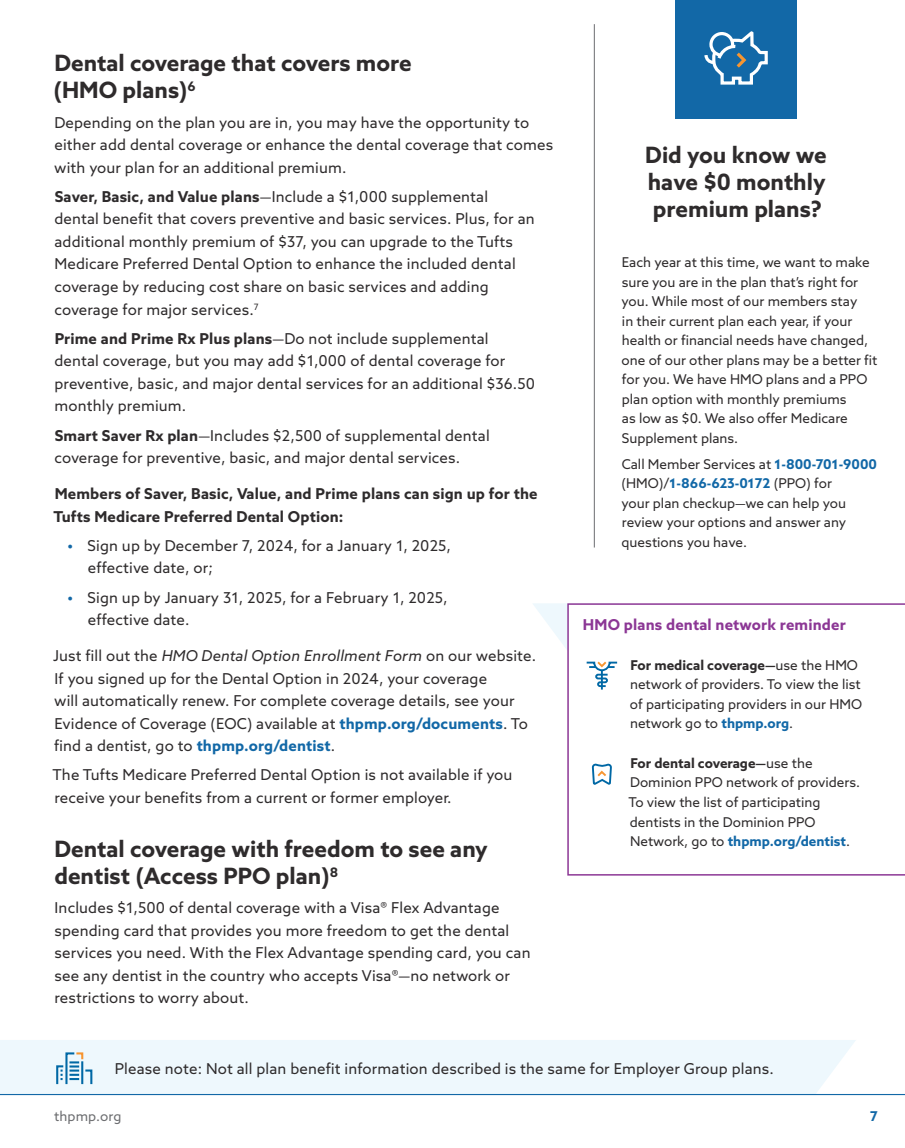
<style>
.page{position:relative;width:905px;height:1148px;background:#fff}
.page>*{position:absolute;margin:0;border:0;box-sizing:border-box;transform-origin:0 0}
.t1{font:700 22.5px/27px "Point 32 Health Sans";color:#2e2b2c}
.Body{font:15px/22.5px "Point 32 Health Sans";letter-spacing:.01em;color:#2e2b2c}
.t2{font:700 15px/22.5px "Point 32 Health Sans";letter-spacing:.01em;color:#2e2b2c}
.t3{font:700 15px "Point 32 Health Sans";letter-spacing:.01em;color:#8c3795}
.Body__Sidebar{font:13.5px/19.5px "Point 32 Health Sans";color:#2e2b2c}
.t4{font:13.5px "Point 32 Health Sans";letter-spacing:.01em;color:#6c6d70}
.t5{font:700 13.5px "Point 32 Health Sans";color:#1268a7}
.s1{font-weight:700}
.s2{font-weight:700;color:#1268a7}
.s3{font-style:italic}
</style>
<div class="page">
<div style="left:675px;top:0;width:121px;height:119px;background:#1268a7"></div>
<svg style="left:704px;top:31px;width:64px;height:54px"></svg>
<div style="left:0;top:1040px;width:856px;height:54px;background:#eef8fd"></div>
<svg style="left:55px;top:1051px;width:38px;height:35px"></svg>
<svg style="left:567px;top:603px;width:337px;height:272px"></svg>
<svg style="left:533px;top:603px;width:86px;height:86px"></svg>
<svg style="left:592px;top:764px;width:20px;height:22px"></svg>
<hr style="left:594px;top:24px;width:1px;height:523px;background:#6c6d70">
<hr style="left:0;top:1094px;width:904px;height:1px;background:#1268a7">
<h2 class="t1" style="left:54px;top:49px;width:359px">Dental coverage that covers more (HMO plans)<sup>6</sup></h2>
<p class="Body" style="left:54px;top:111px;width:500px">Depending on the plan you are in, you may have the opportunity to either add dental coverage or enhance the dental coverage that comes with your plan for an additional premium.</p>
<p class="Body" style="left:54px;top:185px;width:482px"><span class="s1">Saver, Basic, and Value plans</span>—Include a $1,000 supplemental dental benefit that covers preventive and basic services. Plus, for an additional monthly premium of $37, you can upgrade to the Tufts Medicare Preferred Dental Option to enhance the included dental coverage by reducing cost share on basic services and adding coverage for major services.<sup>7</sup></p>
<p class="Body" style="left:54px;top:327px;width:482px"><span class="s1">Prime and Prime Rx Plus plans</span>—Do not include supplemental dental coverage, but you may add $1,000 of dental coverage for preventive, basic, and major dental services for an additional $36.50 monthly premium.</p>
<p class="Body" style="left:54px;top:424px;width:437px"><span class="s1">Smart Saver Rx plan</span>—Includes $2,500 of supplemental dental coverage for preventive, basic, and major dental services.</p>
<h3 class="t2" style="left:53px;top:482px;width:485px">Members of Saver, Basic, Value, and Prime plans can sign up for the<br>Tufts Medicare Preferred Dental Option:</h3>
<p class="Body" style="left:88px;top:534px;width:365px;text-indent:-20px"><span class="s2">•</span> Sign up by December 7, 2024, for a January 1, 2025, effective date, or;</p>
<p class="Body" style="left:88px;top:586px;width:361px;text-indent:-20px"><span class="s2">•</span> Sign up by January 31, 2025, for a February 1, 2025, effective date.</p>
<p class="Body" style="left:53px;top:644px;width:484px">Just fill out the <span class="s3">HMO Dental Option Enrollment Form</span> on our website.<br>If you signed up for the Dental Option in 2024, your coverage<br>will automatically renew. For complete coverage details, see your Evidence of Coverage (EOC) available at <span class="s2">thpmp.org/documents</span>. To find a dentist, go to <span class="s2">thpmp.org/dentist</span>.</p>
<p class="Body" style="left:52px;top:763px;width:461px">The Tufts Medicare Preferred Dental Option is not available if you receive your benefits from a current or former employer.</p>
<h2 class="t1" style="left:54px;top:835px;width:435px">Dental coverage with freedom to see any dentist (Access PPO plan)<sup>8</sup></h2>
<p class="Body" style="left:54px;top:896px;width:477px">Includes $1,500 of dental coverage with a Visa® Flex Advantage spending card that provides you more freedom to get the dental services you need. With the Flex Advantage spending card, you can see any dentist in the country who accepts Visa®—no network or restrictions to worry about.</p>
<h2 class="t1" style="left:645px;top:141px;width:183px;text-align:justify">Did you know we have $0 monthly premium plans?</h2>
<p class="Body__Sidebar" style="left:621px;top:252px;width:257px">Each year at this time, we want to make sure you are in the plan that’s right for you. While most of our members stay<br>in their current plan each year, if your health or financial needs have changed, one of our other plans may be a better fit for you. We have HMO plans and a PPO plan option with monthly premiums<br>as low as $0. We also offer Medicare Supplement plans.</p>
<p class="Body__Sidebar" style="left:621px;top:454px;width:257px">Call Member Services at <span class="s2">1-800-701-9000 </span>(HMO)/<span class="s2">1-866-623-0172</span> (PPO) for<br>your plan checkup—we can help you review your options and answer any questions you have.</p>
<h3 class="t3" style="left:583px;top:614px;width:264px">HMO plans dental network reminder</h3>
<p class="Body__Sidebar" style="left:630px;top:655px;width:234px"><span class="s1">For medical coverage—</span>use the HMO network of providers. To view the list of participating providers in our HMO network go to <span class="s2">thpmp.org</span>.</p>
<p class="Body__Sidebar" style="left:628px;top:753px;width:233px"><span class="s1">For dental coverage—</span>use the<br>Dominion PPO network of providers.<br>To view the list of participating dentists in the Dominion PPO<br>Network, go to <span class="s2">thpmp.org/dentist</span>.</p>
<p class="Body" style="left:115px;top:1057px;width:660px">Please note: Not all plan benefit information described is the same for Employer Group plans.</p>
<p class="t4" style="left:54px;top:1107px;width:69px">thpmp.org</p>
<p class="t5" style="left:869px;top:1107px;width:10px">7</p>
</div>
